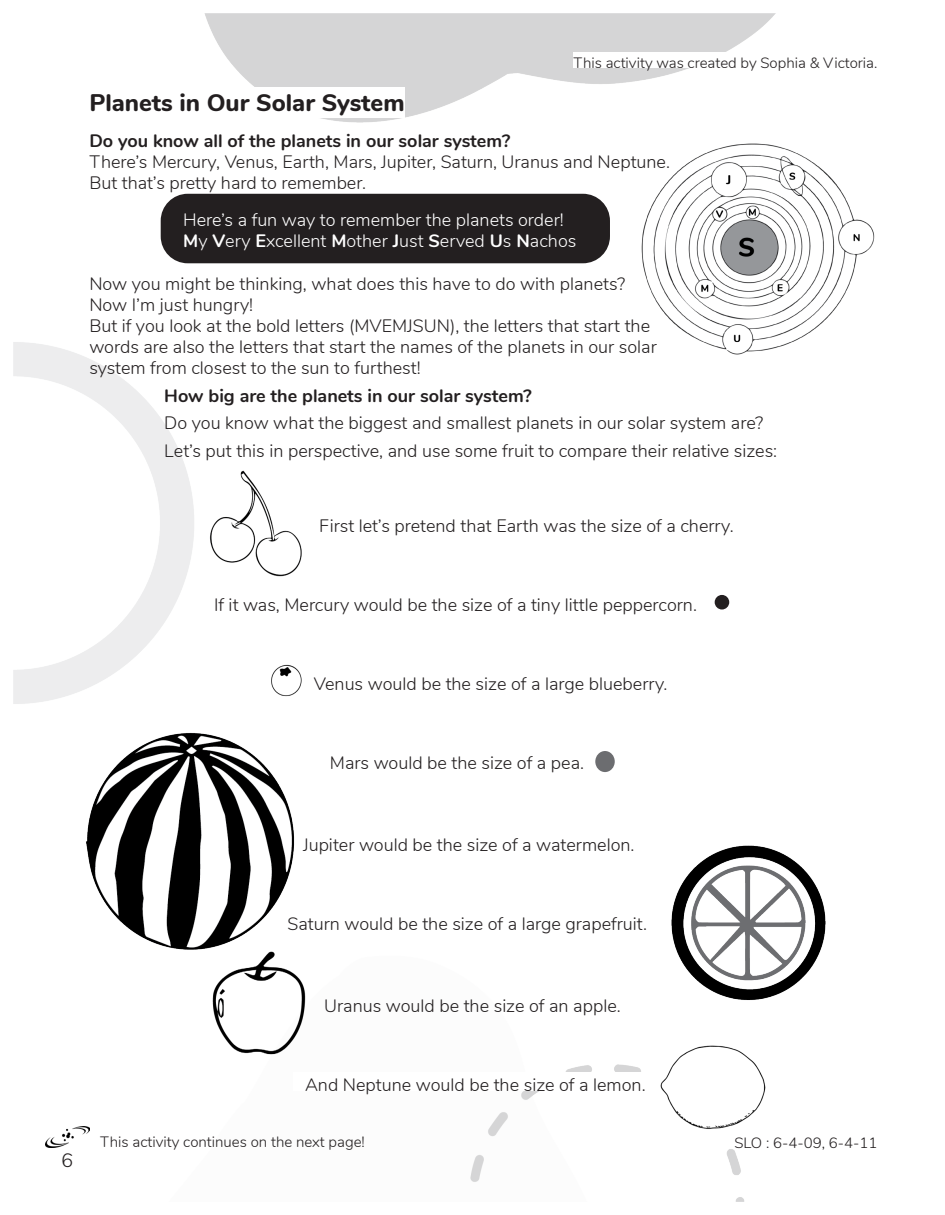
<style>
.page{position:relative;width:945px;height:1215px;background:#fff}
.page>*{position:absolute;margin:0;border:0;box-sizing:border-box;transform-origin:0 0}
.t1{font:800 24px "Nunito";color:#231f20}
.t2{font:300 19.5px "Nunito";color:#231f20}
.t3{font:300 18px/21px "Nunito";color:#231f20}
.t4{font:300 18px "Nunito";color:#fff}
.t5{font:700 18px "Nunito";color:#231f20}
.t6{font:300 15px "Nunito";color:#231f20}
.s1{font-weight:700}
</style>
<div class="page">
<img style="left:14px;top:14px;width:761px;height:1188px">
<div style="left:161px;top:194px;width:449px;height:69px;background:#231f20;border-radius:27px"></div>
<div style="left:573px;top:52px;width:305px;height:16px;background:#fff"></div>
<div style="left:89px;top:87px;width:316px;height:30px;background:#fff"></div>
<img style="left:208px;top:469px;width:95px;height:109px">
<div style="left:715px;top:595px;width:14px;height:15px;background:#231f20;border-radius:50%"></div>
<img style="left:271px;top:664px;width:32px;height:34px">
<div style="left:595px;top:751px;width:20px;height:21px;background:#6c6d70;border-radius:50%"></div>
<img style="left:661px;top:837px;width:165px;height:171px">
<img style="left:208px;top:944px;width:107px;height:118px">
<img style="left:651px;top:1044px;width:124px;height:93px">
<img style="left:636px;top:140px;width:239px;height:214px">
<img style="left:78px;top:729px;width:228px;height:226px">
<div style="left:293px;top:1073px;width:365px;height:18px;background:#fff"></div>
<p class="t6" style="left:573px;top:51px;width:306px">This activity was created by Sophia &amp; Victoria.</p>
<p class="t1" style="left:89px;top:85px;width:317px">Planets in Our Solar System</p>
<p class="t5" style="left:89px;top:127px;width:422px">Do you know all of the planets in our solar system?</p>
<p class="t3" style="left:89px;top:150px;width:582px">There’s Mercury, Venus, Earth, Mars, Jupiter, Saturn, Uranus and Neptune.</p>
<p class="t3" style="left:89px;top:171px;width:278px">But that’s pretty hard to remember.</p>
<p class="t4" style="left:183px;top:207px;width:382px">Here’s a fun way to remember the planets order!</p>
<p class="t4" style="left:183px;top:228px;width:395px"><span class="s1">M</span>y <span class="s1">V</span>ery <span class="s1">E</span>xcellent <span class="s1">M</span>other <span class="s1">J</span>ust <span class="s1">S</span>erved <span class="s1">U</span>s <span class="s1">N</span>achos</p>
<p class="t3" style="left:89px;top:272px;width:537px">Now you might be thinking, what does this have to do with planets?<br>Now I’m just hungry!</p>
<p class="t3" style="left:89px;top:314px;width:569px">But if you look at the bold letters (MVEMJSUN), the letters that start the words are also the letters that start the names of the planets in our solar system from closest to the sun to furthest!</p>
<p class="t5" style="left:164px;top:382px;width:369px">How big are the planets in our solar system?</p>
<p class="t3" style="left:164px;top:412px;width:601px">Do you know what the biggest and smallest planets in our solar system are?</p>
<p class="t3" style="left:164px;top:439px;width:614px">Let’s put this in perspective, and use some fruit to compare their relative sizes:</p>
<p class="t3" style="left:319px;top:515px;width:416px">First let’s pretend that Earth was the size of a cherry.</p>
<p class="t3" style="left:214px;top:594px;width:484px">If it was, Mercury would be the size of a tiny little peppercorn.</p>
<p class="t3" style="left:314px;top:673px;width:355px">Venus would be the size of a large blueberry.</p>
<p class="t3" style="left:330px;top:751px;width:256px">Mars would be the size of a pea.</p>
<p class="t3" style="left:303px;top:833px;width:333px">Jupiter would be the size of a watermelon.</p>
<p class="t3" style="left:287px;top:912px;width:361px">Saturn would be the size of a large grapefruit.</p>
<p class="t2" style="left:62px;top:1146px;width:13px">6</p>
<p class="t3" style="left:324px;top:994px;width:298px">Uranus would be the size of an apple.</p>
<p class="t3" style="left:305px;top:1073px;width:342px">And Neptune would be the size of a lemon.</p>
<p class="t6" style="left:100px;top:1131px;width:266px">This activity continues on the next page!</p>
<p class="t6" style="left:734px;top:1131px;width:145px">SLO : 6-4-09, 6-4-11</p>
</div>
